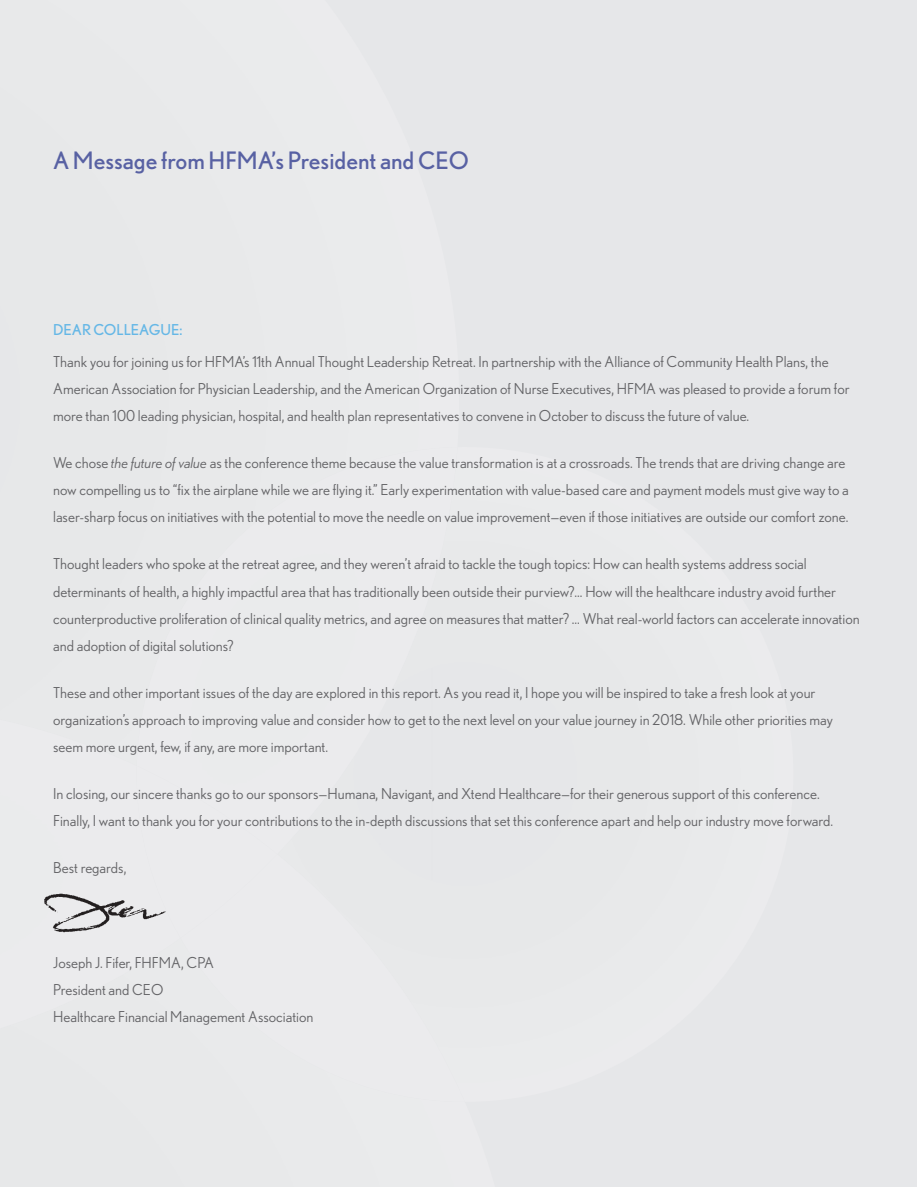
<style>
.page{position:relative;width:917px;height:1187px;background:#fff}
.page>*{position:absolute;margin:0;border:0;box-sizing:border-box;transform-origin:0 0}
.t1{font:24px "Nobel";color:#5861a3}
.t2{font:15px/27px "Nobel";color:#636366}
.t3{font:15px "Nobel";color:#65b7e6}
.s1{font-style:italic}
</style>
<div class="page">
<div style="left:0;top:0;width:916px;height:1186px;background:#e6e7e9"></div>
<img style="left:44px;top:893px;width:122px;height:40px">
<h1 class="t1" style="left:53px;top:146px;width:417px">A Message from HFMA’s President and CEO</h1>
<p class="t3" style="left:53px;top:321px;width:131px">DEAR COLLEAGUE:</p>
<p class="t2" style="left:53px;top:348px;width:797px">Thank you for joining us for HFMA’s 11th Annual Thought Leadership Retreat. In partnership with the Alliance of Community Health Plans, the<br>American Association for Physician Leadership, and the American Organization of Nurse Executives, HFMA was pleased to provide a forum for more than 100 leading physician, hospital, and health plan representatives to convene in October to discuss the future of value.</p>
<p class="t2" style="left:53px;top:449px;width:796px">We chose <span class="s1">the future of value</span> as the conference theme because the value transformation is at a crossroads. The trends that are driving change are now compelling us to “fix the airplane while we are flying it.” Early experimentation with value-based care and payment models must give way to a laser-sharp focus on initiatives with the potential to move the needle on value improvement—even if those initiatives are outside our comfort zone.</p>
<p class="t2" style="left:53px;top:550px;width:807px">Thought leaders who spoke at the retreat agree, and they weren’t afraid to tackle the tough topics: How can health systems address social determinants of health, a highly impactful area that has traditionally been outside their purview?... How will the healthcare industry avoid further counterproductive proliferation of clinical quality metrics, and agree on measures that matter? … What real-world factors can accelerate innovation and adoption of digital solutions?</p>
<p class="t2" style="left:53px;top:678px;width:781px">These and other important issues of the day are explored in this report. As you read it, I hope you will be inspired to take a fresh look at your organization’s approach to improving value and consider how to get to the next level on your value journey in 2018. While other priorities may seem more urgent, few, if any, are more important.</p>
<p class="t2" style="left:53px;top:780px;width:781px">In closing, our sincere thanks go to our sponsors—Humana, Navigant, and Xtend Healthcare—for their generous support of this conference.<br>Finally, I want to thank you for your contributions to the in-depth discussions that set this conference apart and help our industry move forward.</p>
<p class="t2" style="left:53px;top:854px;width:75px">Best regards,</p>
<p class="t2" style="left:53px;top:948px;width:262px">Joseph J. Fifer, FHFMA, CPA<br>President and CEO<br>Healthcare Financial Management Association</p>
</div>
